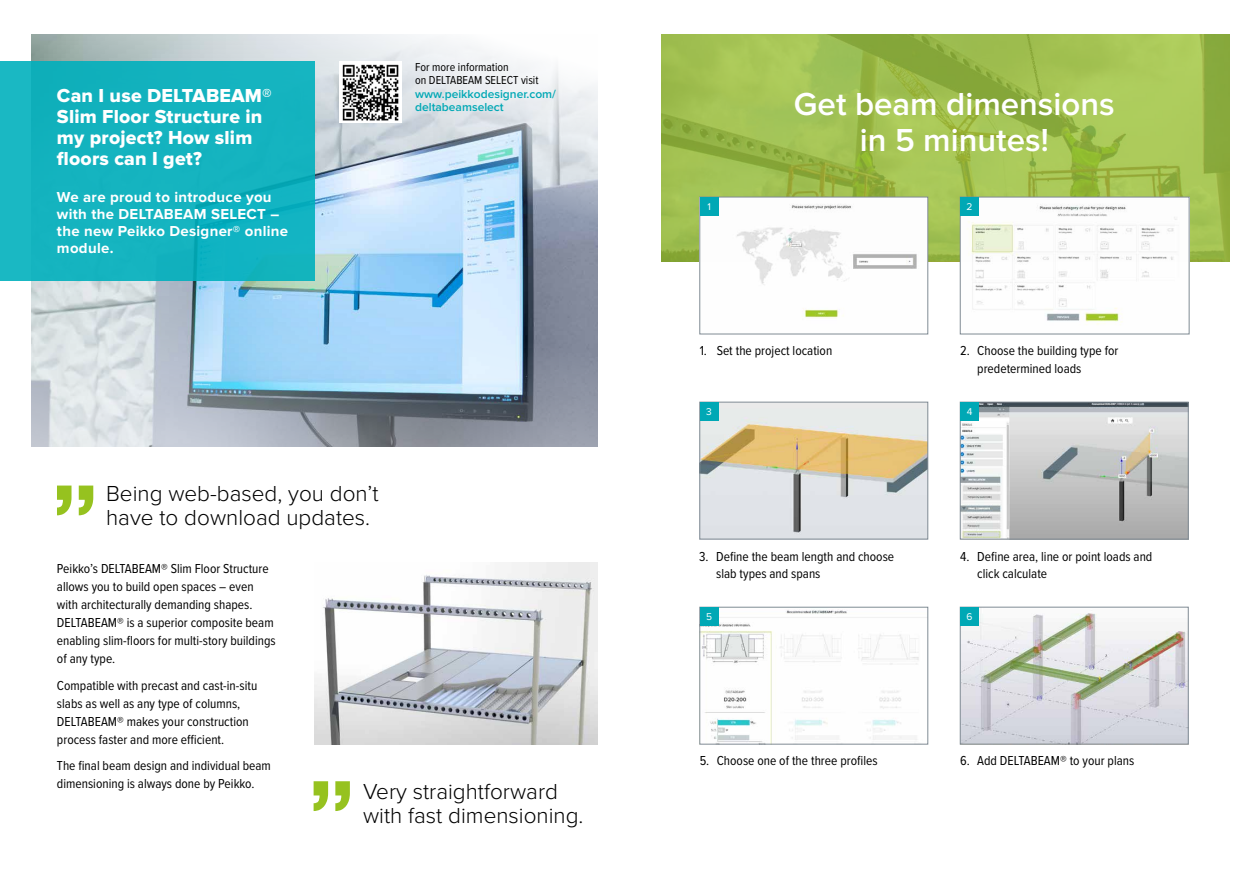
<style>
.page{position:relative;width:1259px;height:893px;background:#fff}
.page>*{position:absolute;margin:0;border:0;box-sizing:border-box;transform-origin:0 0}
.t1{font:600 33px/36px "Proxima Nova";color:#fff;text-align:center}
.t2{font:300 22.5px/24px "Proxima Nova";color:#000}
.t3{font:19.5px/21px "Proxima Nova Extrabld";letter-spacing:.01em;color:#fff}
.t4{font:700 15px/17.2px "Proxima Nova";letter-spacing:.02em;color:#fff}
.t5{font:13.5px/18px "Proxima Nova Cond";color:#000}
.t6{font:12px/13.5px "Proxima Nova Cond";color:#000}
.t7{font:600 12px/13.5px "Proxima Nova";color:#00a8b5}
.t8{font:10.2px "Proxima Nova";color:#fff}
</style>
<div class="page">
<img style="left:31px;top:34px;width:567px;height:412px">
<div style="left:0;top:61px;width:315px;height:220px;background:#14b3c0"></div>
<svg style="left:79px;top:486px;width:14px;height:29px"></svg>
<svg style="left:57px;top:486px;width:14px;height:29px"></svg>
<img style="left:340px;top:62px;width:61px;height:61px">
<svg style="left:335px;top:781px;width:15px;height:30px"></svg>
<svg style="left:313px;top:781px;width:15px;height:30px"></svg>
<img style="left:315px;top:562px;width:283px;height:182px">
<svg style="left:661px;top:34px;width:568px;height:228px;background:#9fbe4f"></svg>
<img style="left:701px;top:199px;width:225px;height:119px">
<div style="left:699px;top:197px;width:229px;height:137px;border:1px solid #808b94"></div>
<div style="left:699px;top:197px;width:19px;height:19px;background:#00a8b5"></div>
<img style="left:962px;top:199px;width:225px;height:126px">
<div style="left:960px;top:197px;width:229px;height:137px;border:1px solid #808b94"></div>
<div style="left:960px;top:197px;width:19px;height:19px;background:#00a8b5"></div>
<img style="left:701px;top:404px;width:225px;height:133px">
<div style="left:699px;top:402px;width:229px;height:137px;border:1px solid #808b94"></div>
<div style="left:699px;top:402px;width:19px;height:19px;background:#00a8b5"></div>
<img style="left:701px;top:609px;width:225px;height:133px">
<div style="left:699px;top:607px;width:229px;height:137px;border:1px solid #808b94"></div>
<div style="left:699px;top:607px;width:19px;height:19px;background:#00a8b5"></div>
<img style="left:962px;top:404px;width:224px;height:133px">
<div style="left:960px;top:402px;width:228px;height:137px;border:1px solid #808b94"></div>
<div style="left:960px;top:402px;width:19px;height:19px;background:#00a8b5"></div>
<img style="left:962px;top:613px;width:224px;height:129px">
<div style="left:960px;top:607px;width:228px;height:137px;border:1px solid #808b94"></div>
<div style="left:960px;top:607px;width:19px;height:19px;background:#00a8b5"></div>
<h3 class="t3" style="left:57px;top:85px;width:216px">Can I use DELTABEAM®<br>Slim Floor Structure in my project? How slim floors can I get?</h3>
<p class="t4" style="left:57px;top:188px;width:233px">We are proud to introduce you with the DELTABEAM SELECT – the new Peikko Designer® online module.</p>
<p class="t6" style="left:415px;top:60px;width:125px">For more information<br>on DELTABEAM SELECT visit</p>
<p class="t7" style="left:415px;top:87px;width:142px">www.peikkodesigner.com/ deltabeamselect</p>
<h2 class="t2" style="left:106px;top:482px;width:274px">Being web-based, you don’t have to download updates.</h2>
<p class="t5" style="left:57px;top:560px;width:220px">Peikko’s DELTABEAM® Slim Floor Structure allows you to build open spaces – even with architecturally demanding shapes.<br>DELTABEAM® is a superior composite beam enabling slim-floors for multi-story buildings of any type.</p>
<p class="t5" style="left:57px;top:676px;width:202px">Compatible with precast and cast-in-situ slabs as well as any type of columns, DELTABEAM® makes your construction process faster and more efficient.</p>
<p class="t5" style="left:57px;top:757px;width:215px">The final beam design and individual beam dimensioning is always done by Peikko.</p>
<h2 class="t2" style="left:363px;top:780px;width:222px">Very straightforward with fast dimensioning.</h2>
<h1 class="t1" style="left:794px;top:86px;width:322px">Get beam dimensions in 5 minutes!</h1>
<p class="t8" style="left:707px;top:201px;width:5px">1</p>
<p class="t8" style="left:966px;top:201px;width:7px">2</p>
<p class="t5" style="left:699px;top:342px;width:134px">1. Set the project location</p>
<p class="t5" style="left:977px;top:342px;width:143px;text-indent:-17px">2. Choose the building type for predetermined loads</p>
<p class="t8" style="left:706px;top:406px;width:7px">3</p>
<p class="t8" style="left:966px;top:406px;width:7px">4</p>
<p class="t5" style="left:716px;top:547px;width:179px;text-indent:-17px">3. Define the beam length and choose slab types and spans</p>
<p class="t5" style="left:977px;top:547px;width:177px;text-indent:-17px">4. Define area, line or point loads and click calculate</p>
<p class="t8" style="left:706px;top:611px;width:7px">5</p>
<p class="t8" style="left:966px;top:611px;width:8px">6</p>
<p class="t5" style="left:699px;top:752px;width:179px">5. Choose one of the three profiles</p>
<p class="t5" style="left:960px;top:752px;width:176px">6. Add DELTABEAM® to your plans</p>
</div>
